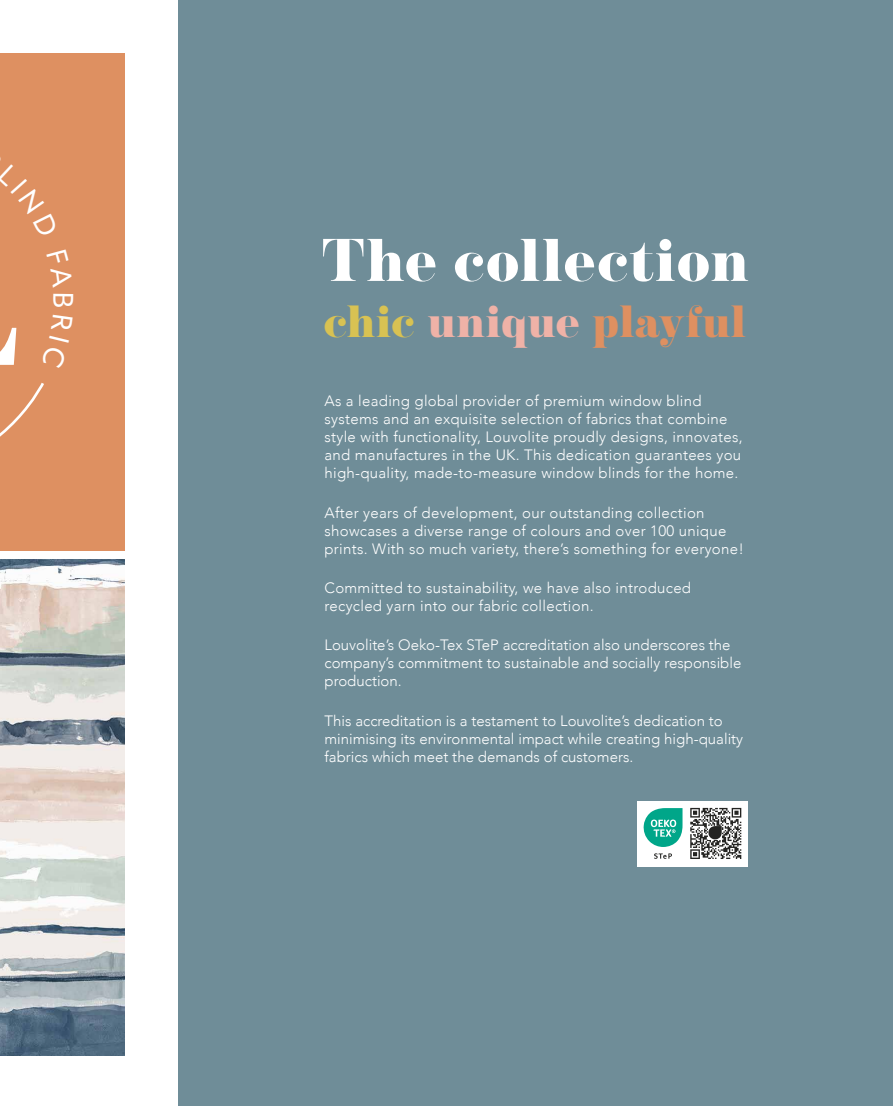
<style>
.page{position:relative;width:893px;height:1106px;background:#fff}
.page>*{position:absolute;margin:0;border:0;box-sizing:border-box;transform-origin:0 0}
.t1{font:60px "NT Josefine";letter-spacing:.03em;color:#fff}
.t2{font:45px "NT Josefine";letter-spacing:.01em;color:#de9061}
.t3{font:300 15px/18px "Avenir";letter-spacing:.02em;color:#fff}
.t4{font:300 15px/18px "Avenir";color:#fff}
.s1{color:#d8c253}
.s2{color:#efb2a7}
</style>
<div class="page">
<div style="left:178px;top:0;width:715px;height:1106px;background:#6f8d98"></div>
<div style="left:637px;top:801px;width:111px;height:65px;background:#fff"></div>
<svg style="left:654px;top:853px;width:18px;height:5px"></svg>
<svg style="left:644px;top:808px;width:38px;height:39px"></svg>
<svg style="left:690px;top:807px;width:52px;height:52px"></svg>
<svg style="left:690px;top:808px;width:51px;height:51px"></svg>
<div style="left:0;top:54px;width:124px;height:497px;background:#de9061"></div>
<img style="left:0;top:560px;width:124px;height:495px">
<svg style="left:0;top:327px;width:44px;height:110px"></svg>
<h1 class="t1" style="left:322px;top:223px;width:429px">The collection</h1>
<h2 class="t2" style="left:325px;top:294px;width:423px"><span class="s1">chic</span> <span class="s2">unique</span> playful</h2>
<p class="t3" style="left:324px;top:392px;width:420px">As a leading global provider of premium window blind systems and an exquisite selection of fabrics that combine style with functionality, Louvolite proudly designs, innovates, and manufactures in the UK. This dedication guarantees you high-quality, made-to-measure window blinds for the home.</p>
<p class="t3" style="left:324px;top:503px;width:421px">After years of development, our outstanding collection showcases a diverse range of colours and over 100 unique prints. With so much variety, there’s something for everyone!</p>
<p class="t3" style="left:324px;top:579px;width:368px">Committed to sustainability, we have also introduced recycled yarn into our fabric collection.</p>
<p class="t4" style="left:324px;top:636px;width:418px">Louvolite’s Oeko-Tex STeP accreditation also underscores the company’s commitment to sustainable and socially responsible production.</p>
<p class="t4" style="left:324px;top:711px;width:420px">This accreditation is a testament to Louvolite’s dedication to minimising its environmental impact while creating high-quality fabrics which meet the demands of customers.</p>
</div>
